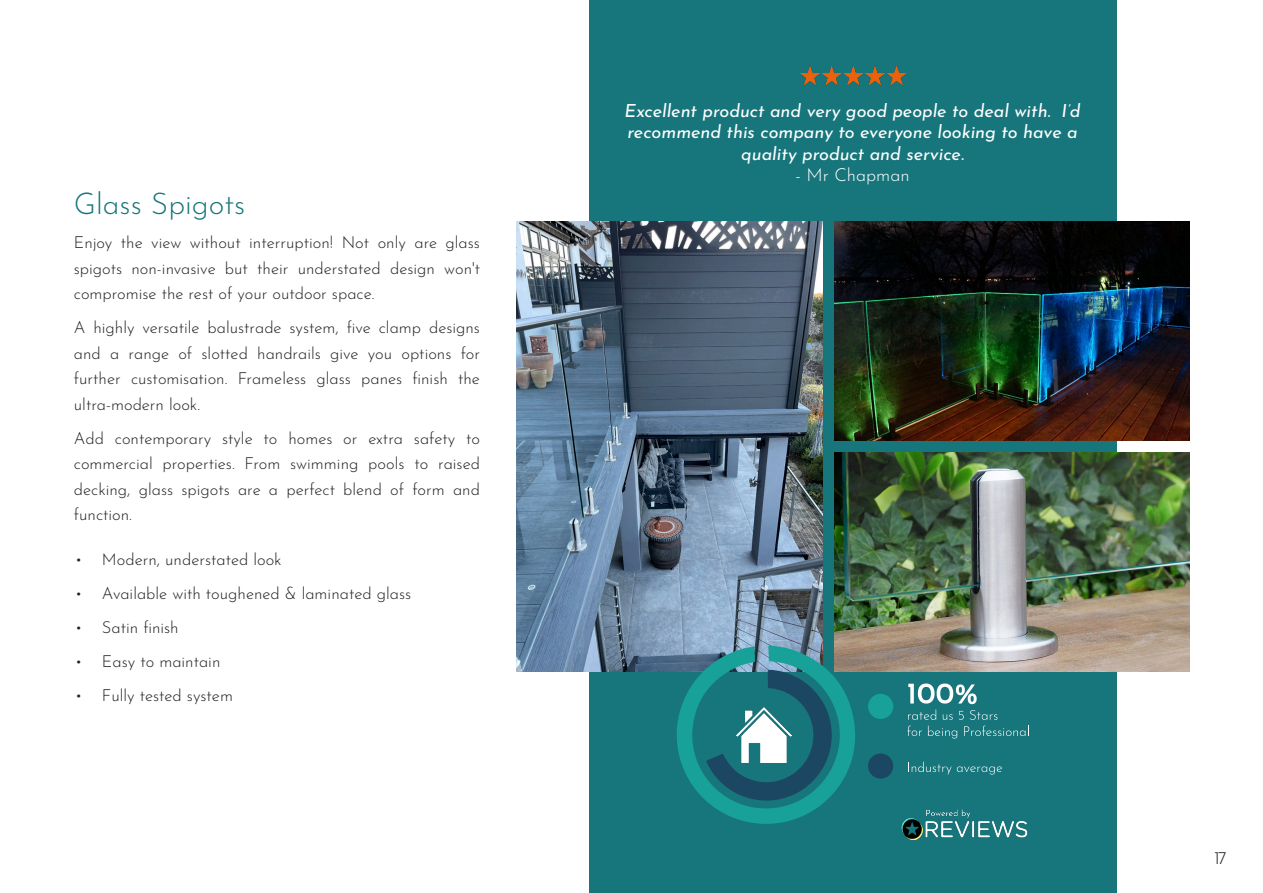
<style>
.page{position:relative;width:1263px;height:893px;background:#fff}
.page>*{position:absolute;margin:0;border:0;box-sizing:border-box;transform-origin:0 0}
.t1{font:100 30px "Josefin Sans";color:#17767c}
.t2{font:italic 18px/21.6px "Josefin Sans";color:#fff;text-align:center}
.t3{font:100 18px "Josefin Sans";color:#fff}
.t4{font:100 18px "Josefin Sans";color:#231f20}
.t5{font:100 16.5px/25.5px "Josefin Sans";color:#231f20;text-align:justify}
</style>
<div class="page">
<div style="left:589px;top:0;width:527px;height:893px;background:#17767c"></div>
<img style="left:834px;top:453px;width:355px;height:218px">
<img style="left:834px;top:222px;width:355px;height:218px">
<img style="left:516px;top:222px;width:306px;height:449px">
<svg style="left:668px;top:646px;width:194px;height:178px"></svg>
<div style="left:868px;top:694px;width:25px;height:25px;background:#17a199;border-radius:50%"></div>
<div style="left:868px;top:753px;width:25px;height:26px;background:#1c4763;border-radius:50%"></div>
<svg style="left:908px;top:683px;width:89px;height:37px"></svg>
<svg style="left:907px;top:726px;width:15px;height:10px"></svg>
<svg style="left:928px;top:726px;width:29px;height:12px"></svg>
<svg style="left:964px;top:726px;width:65px;height:10px"></svg>
<svg style="left:908px;top:762px;width:43px;height:12px"></svg>
<svg style="left:957px;top:766px;width:45px;height:8px"></svg>
<img style="left:901px;top:809px;width:127px;height:32px">
<img style="left:800px;top:65px;width:107px;height:21px">
<p class="t1" style="left:74px;top:181px;width:173px">Glass Spigots</p>
<p class="t5" style="left:74px;top:228px;width:408px">Enjoy the view without interruption! Not only are glass spigots non-invasive but their understated design won't compromise the rest of your outdoor space.</p>
<p class="t5" style="left:74px;top:313px;width:408px">A highly versatile balustrade system, five clamp designs and a range of slotted handrails give you options for further customisation. Frameless glass panes finish the ultra-modern look.</p>
<p class="t5" style="left:74px;top:424px;width:408px">Add contemporary style to homes or extra safety to commercial properties. From swimming pools to raised decking, glass spigots are a perfect blend of form and function.</p>
<p class="t5" style="left:75px;top:545px;width:208px">• Modern, understated look</p>
<p class="t5" style="left:75px;top:579px;width:338px">• Available with toughened &amp; laminated glass</p>
<p class="t5" style="left:75px;top:613px;width:105px">• Satin finish</p>
<p class="t5" style="left:75px;top:647px;width:147px">• Easy to maintain</p>
<p class="t5" style="left:75px;top:681px;width:160px">• Fully tested system</p>
<p class="t2" style="left:625px;top:97px;width:457px">Excellent product and very good people to deal with. I’d recommend this company to everyone looking to have a quality product and service.</p>
<p class="t3" style="left:795px;top:162px;width:116px">- Mr Chapman</p>
<p class="t4" style="left:1214px;top:844px;width:14px">17</p>
</div>
